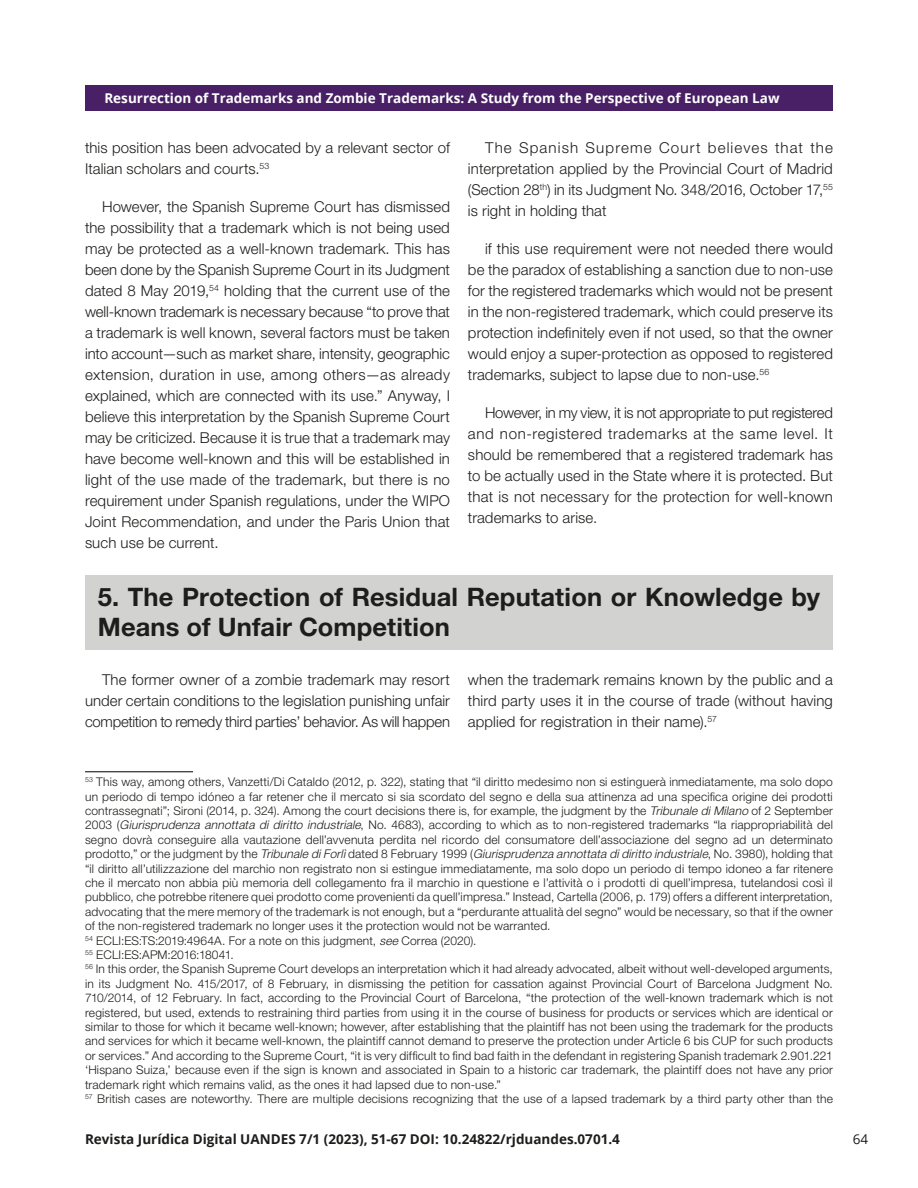
<style>
.page{position:relative;width:918px;height:1188px;background:#fff}
.page>*{position:absolute;margin:0;border:0;box-sizing:border-box;transform-origin:0 0}
.t1{font:700 25.5px/30.6px "Helvetica Neue LT Std";letter-spacing:.005em;color:#1d1d1b}
.t2{font:300 15px/21px "Helvetica Neue LT Std";letter-spacing:.005em;color:#1d1d1b;text-align:justify}
.t3{font:700 13.5px "Open Sans";color:#fff}
.t4{font:700 13.5px "Open Sans";color:#1d1d1b}
.t5{font:13.5px "Open Sans";color:#1d1d1b}
.t6{font:300 12px/14.4px "Helvetica Neue LT Std";letter-spacing:.015em;color:#1d1d1b}
.s1{font-style:italic}
</style>
<div class="page">
<div style="left:85px;top:85px;width:748px;height:26px;background:#492065"></div>
<hr style="left:85px;top:771px;width:108px;height:1px;background:#1d1d1b">
<div style="left:85px;top:575px;width:748px;height:74px;background:#d2d2d1"></div>
<p class="t3" style="left:104px;top:89px;width:677px">Resurrection of Trademarks and Zombie Trademarks: A Study from the Perspective of European Law</p>
<p class="t2" style="left:85px;top:136px;width:366px">this position has been advocated by a relevant sector of<br>Italian scholars and courts.<sup>53</sup></p>
<p class="t2" style="left:85px;top:195px;width:367px;text-indent:17px">However, the Spanish Supreme Court has dismissed the possibility that a trademark which is not being used may be protected as a well-known trademark. This has been done by the Spanish Supreme Court in its Judgment dated 8 May 2019,<sup>54</sup> holding that the current use of the well-known trademark is necessary because “to prove that a trademark is well known, several factors must be taken into account—such as market share, intensity, geographic extension, duration in use, among others—as already explained, which are connected with its use.” Anyway, I believe this interpretation by the Spanish Supreme Court may be criticized. Because it is true that a trademark may have become well-known and this will be established in light of the use made of the trademark, but there is no requirement under Spanish regulations, under the WIPO Joint Recommendation, and under the Paris Union that such use be current.</p>
<p class="t2" style="left:468px;top:136px;width:366px;text-indent:17px">The Spanish Supreme Court believes that the interpretation applied by the Provincial Court of Madrid (Section 28<sup>th</sup>) in its Judgment No. 348/2016, October 17,<sup>55 </sup>is right in holding that</p>
<p class="t2" style="left:468px;top:237px;width:367px;text-indent:17px">if this use requirement were not needed there would be the paradox of establishing a sanction due to non-use for the registered trademarks which would not be present in the non-registered trademark, which could preserve its protection indefinitely even if not used, so that the owner would enjoy a super-protection as opposed to registered trademarks, subject to lapse due to non-use.<sup>56</sup></p>
<p class="t2" style="left:468px;top:401px;width:367px;text-indent:17px">However, in my view, it is not appropriate to put registered and non-registered trademarks at the same level. It should be remembered that a registered trademark has to be actually used in the State where it is protected. But that is not necessary for the protection for well-known trademarks to arise.</p>
<h1 class="t1" style="left:98px;top:581px;width:724px">5. The Protection of Residual Reputation or Knowledge by<br>Means of Unfair Competition</h1>
<p class="t2" style="left:85px;top:669px;width:366px;text-indent:17px">The former owner of a zombie trademark may resort under certain conditions to the legislation punishing unfair competition to remedy third parties’ behavior. As will happen</p>
<p class="t2" style="left:468px;top:669px;width:366px">when the trademark remains known by the public and a third party uses it in the course of trade (without having applied for registration in their name).<sup>57</sup></p>
<p class="t6" style="left:85px;top:774px;width:750px"><sup>53</sup> This way, among others, Vanzetti/Di Cataldo (2012, p. 322), stating that “il diritto medesimo non si estinguerà inmediatamente, ma solo dopo un periodo di tempo idóneo a far retener che il mercato si sia scordato del segno e della sua attinenza ad una specifica origine dei prodotti contrassegnati”; Sironi (2014, p. 324). Among the court decisions there is, for example, the judgment by the <span class="s1">Tribunale diMilano</span> of 2 September 2003 (<span class="s1">Giurisprudenza annottata di diritto industriale</span>, No. 4683), according to which as to non-registered trademarks “la riappropriabilità del segno dovrà conseguire alla vautazione dell’avvenuta perdita nel ricordo del consumatore dell’associazione del segno ad un determinato prodotto,” or the judgment by the <span class="s1">Tribunale diForlì</span>dated 8 February 1999 (<span class="s1">Giurisprudenza annottata didiritto industriale</span>, No. 3980), holding that “il diritto all’utilizzazione del marchio non registrato non si estingue immediatamente, ma solo dopo un periodo di tempo idoneo a far ritenere che il mercato non abbia più memoria dell collegamento fra il marchio in questione e l’attività o i prodotti di quell’impresa, tutelandosi così il pubblico, che potrebbe ritenere quei prodotto come provenienti da quell’impresa.” Instead, Cartella (2006, p. 179) offers a different interpretation, advocating that the mere memory of the trademark is not enough, but a “perdurante attualità del segno” would be necessary, so that if the owner of the non-registered trademark no longer uses it the protection would not be warranted.<br><sup>54</sup> ECLI:ES:TS:2019:4964A. For a note on this judgment, <span class="s1">see</span> Correa (2020).<br><sup>55</sup> ECLI:ES:APM:2016:18041.<br><sup>56</sup> In this order, the Spanish Supreme Court develops an interpretation which it had already advocated, albeit without well-developed arguments, in its Judgment No. 415/2017, of 8 February, in dismissing the petition for cassation against Provincial Court of Barcelona Judgment No.<br>710/2014, of 12 February. In fact, according to the Provincial Court of Barcelona, “the protection of the well-known trademark which is not registered, but used, extends to restraining third parties from using it in the course of business for products or services which are identical or similar to those for which it became well-known; however, after establishing that the plaintiff has not been using the trademark for the products and services for which it became well-known, the plaintiff cannot demand to preserve the protection under Article 6 bis CUP for such products or services.” And according to the Supreme Court, “it is very difficult to find bad faith in the defendant in registering Spanish trademark 2.901.221 ‘Hispano Suiza,’ because even if the sign is known and associated in Spain to a historic car trademark, the plaintiff does not have any prior trademark right which remains valid, as the ones it had lapsed due to non-use.”<br><sup>57</sup> British cases are noteworthy. There are multiple decisions recognizing that the use of a lapsed trademark by a third party other than the</p>
<p class="t4" style="left:85px;top:1130px;width:536px">Revista Jurídica Digital UANDES 7/1 (2023), 51-67 DOI: 10.24822/rjduandes.0701.4</p>
<p class="t5" style="left:853px;top:1130px;width:17px">64</p>
</div>
